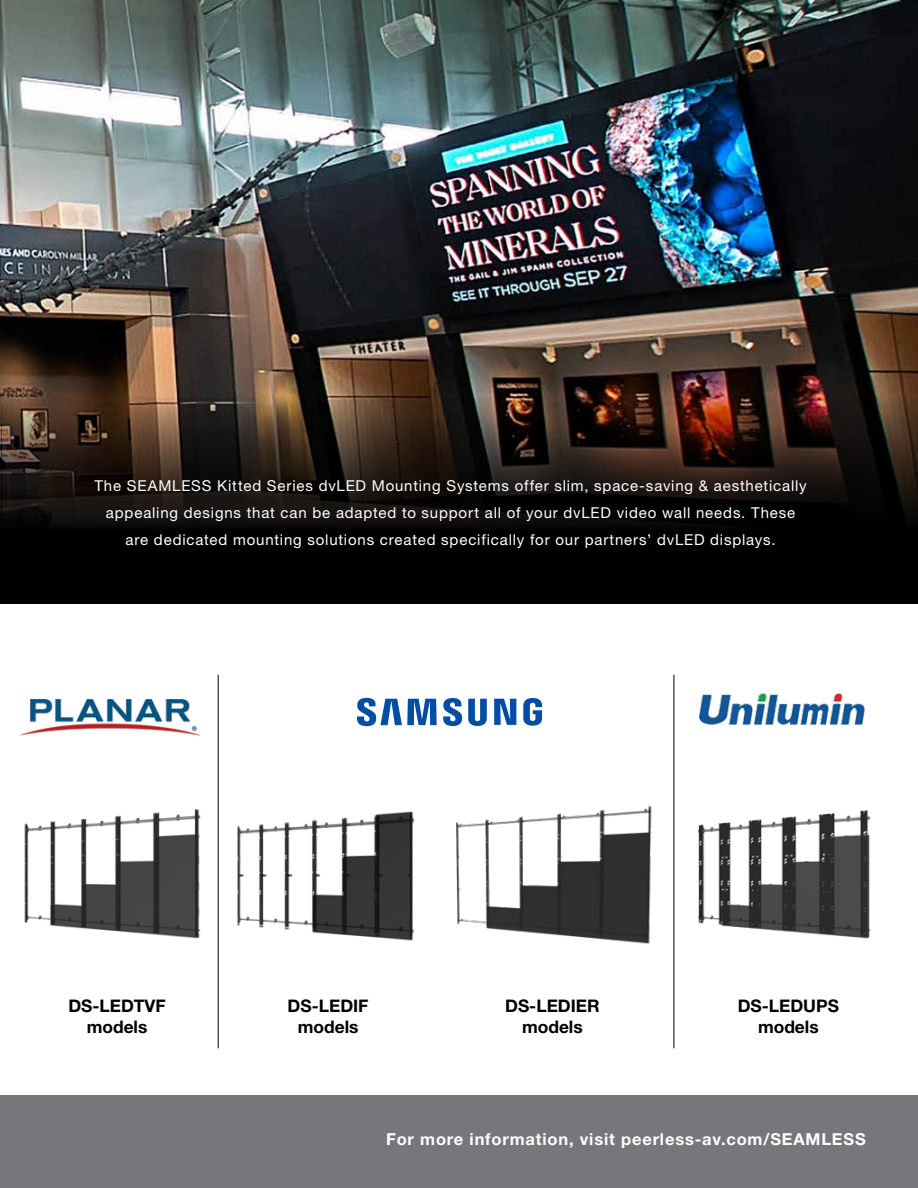
<style>
.page{position:relative;width:918px;height:1188px;background:#fff}
.page>*{position:absolute;margin:0;border:0;box-sizing:border-box;transform-origin:0 0}
.t1{font:700 17.4px/20.9px "Helvetica Neue LT Std";color:#000;text-align:center}
.t2{font:700 16.5px "Helvetica Neue LT Std";letter-spacing:.05em;color:#fff}
.t3{font:15px/27px "Helvetica Neue LT Std";letter-spacing:.055em;color:#fff;text-align:center}
</style>
<div class="page">
<img style="left:0;top:0;width:918px;height:395px">
<div style="left:0;top:1096px;width:918px;height:92px;background:#76777b"></div>
<div style="left:1px;top:531px;width:917px;height:73px;background:#000"></div>
<svg style="left:1px;top:395px;width:917px;height:136px;background:#271b14"></svg>
<hr style="left:0;top:531px;width:1px;height:73px;background:#000">
<svg style="left:0;top:395px;width:1px;height:136px"></svg>
<svg style="left:494px;top:699px;width:22px;height:26px"></svg>
<svg style="left:357px;top:698px;width:80px;height:28px"></svg>
<svg style="left:443px;top:698px;width:19px;height:28px"></svg>
<svg style="left:468px;top:699px;width:19px;height:27px"></svg>
<svg style="left:523px;top:698px;width:19px;height:28px"></svg>
<img style="left:698px;top:692px;width:167px;height:33px">
<img style="left:20px;top:700px;width:179px;height:36px">
<hr style="left:218px;top:675px;width:1px;height:373px;background:#000">
<hr style="left:674px;top:675px;width:1px;height:373px;background:#000">
<img style="left:24px;top:809px;width:177px;height:130px">
<img style="left:698px;top:810px;width:173px;height:129px">
<img style="left:237px;top:811px;width:178px;height:130px">
<img style="left:456px;top:785px;width:219px;height:189px">
<p class="t3" style="left:94px;top:472px;width:714px">The SEAMLESS Kitted Series dvLED Mounting Systems offer slim, space-saving &amp; aesthetically appealing designs that can be adapted to support all of your dvLED video wall needs. These are dedicated mounting solutions created specifically for our partners’ dvLED displays.</p>
<p class="t1" style="left:68px;top:995px;width:99px">DS-LEDTVF models</p>
<p class="t1" style="left:288px;top:995px;width:82px">DS-LEDIF models</p>
<p class="t1" style="left:505px;top:995px;width:96px">DS-LEDIER models</p>
<p class="t1" style="left:738px;top:995px;width:103px">DS-LEDUPS models</p>
<p class="t2" style="left:386px;top:1129px;width:481px">For more information, visit peerless-av.com/SEAMLESS</p>
</div>
